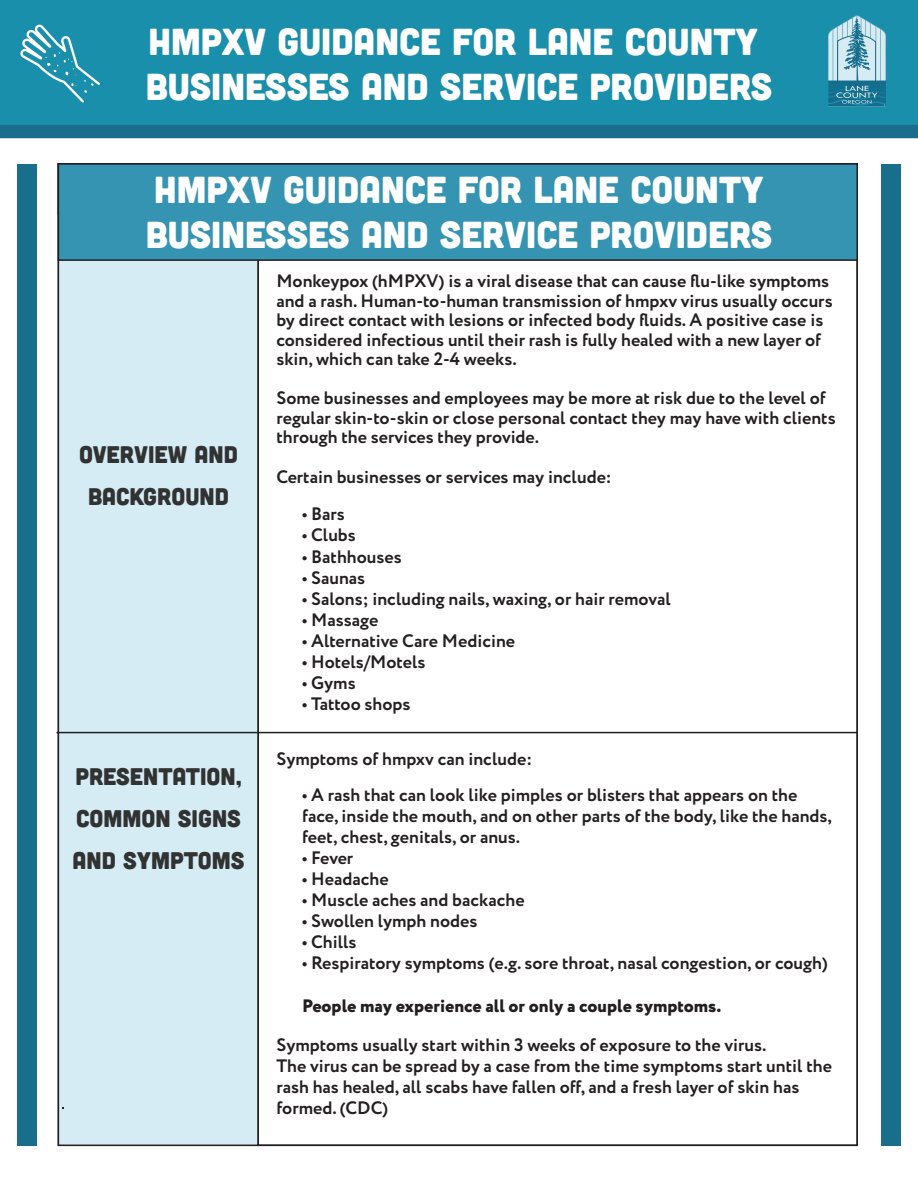
<style>
.page{position:relative;width:918px;height:1189px;background:#fff}
.page>*{position:absolute;margin:0;border:0;box-sizing:border-box;transform-origin:0 0}
.t1{font:37.5px/45px "Cubano";color:#fff}
.t2{font:24px/42px "Cubano";color:#313232;text-align:center}
.t3{font:700 18px/19.5px "Circe";color:#231f20}
.t4{font:800 18px "Circe";color:#231f20}
</style>
<div class="page">
<div style="left:0;top:0;width:918px;height:129px;background:#198fac"></div>
<div style="left:0;top:125px;width:918px;height:13px;background:#196e8c"></div>
<img style="left:829px;top:15px;width:57px;height:91px">
<svg style="left:20px;top:25px;width:80px;height:78px"></svg>
<div style="left:881px;top:164px;width:19px;height:980px;background:#196e8c"></div>
<div style="left:18px;top:164px;width:19px;height:980px;background:#196e8c"></div>
<div style="left:58px;top:163px;width:201px;height:982px;background:#d6ecf5;border:2px solid #231f20"></div>
<div style="left:58px;top:163px;width:800px;height:98px;background:#3594b1;border:2px solid #231f20"></div>
<hr style="left:56px;top:731px;width:801px;height:2px;background:#231f20">
<h1 class="t1" style="left:146px;top:18px;width:628px">HMPXV GUIDANCE FOR LANE COUNTY<br>BUSINESSES AND SERVICE PROVIDERS</h1>
<h1 class="t1" style="left:146px;top:166px;width:628px">HMPXV GUIDANCE FOR LANE COUNTY<br>BUSINESSES AND SERVICE PROVIDERS</h1>
<p class="t3" style="left:276px;top:272px;width:558px">Monkeypox (hMPXV) is a viral disease that can cause flu-like symptoms and a rash. Human-to-human transmission of hmpxv virus usually occurs by direct contact with lesions or infected body fluids. A positive case is considered infectious until their rash is fully healed with a new layer of skin, which can take 2-4 weeks.</p>
<p class="t3" style="left:276px;top:389px;width:561px">Some businesses and employees may be more at risk due to the level of regular skin-to-skin or close personal contact they may have with clients through the services they provide.</p>
<p class="t3" style="left:276px;top:467px;width:337px">Certain businesses or services may include:</p>
<h2 class="t2" style="left:79px;top:432px;width:160px">OVERVIEW AND<br>BACKGROUND</h2>
<h2 class="t2" style="left:73px;top:754px;width:173px;text-align:left">PRESENTATION,<br>COMMON SIGNS<br>AND SYMPTOMS</h2>
<p class="t3" style="left:302px;top:505px;width:44px">• Bars</p>
<p class="t3" style="left:302px;top:526px;width:55px">• Clubs</p>
<p class="t3" style="left:302px;top:547px;width:101px">• Bathhouses</p>
<p class="t3" style="left:302px;top:568px;width:65px">• Saunas</p>
<p class="t3" style="left:302px;top:589px;width:370px">• Salons; including nails, waxing, or hair removal</p>
<p class="t3" style="left:302px;top:610px;width:78px">• Massage</p>
<p class="t3" style="left:302px;top:631px;width:215px">• Alternative Care Medicine</p>
<p class="t3" style="left:302px;top:652px;width:125px">• Hotels/Motels</p>
<p class="t3" style="left:302px;top:673px;width:55px">• Gyms</p>
<p class="t3" style="left:302px;top:694px;width:110px">• Tattoo shops</p>
<p class="t3" style="left:276px;top:750px;width:257px">Symptoms of hmpxv can include:</p>
<p class="t3" style="left:302px;top:784px;width:531px;line-height:21px">• A rash that can look like pimples or blisters that appears on the face, inside the mouth, and on other parts of the body, like the hands, feet, chest, genitals, or anus.</p>
<p class="t3" style="left:302px;top:848px;width:53px">• Fever</p>
<p class="t3" style="left:302px;top:869px;width:88px">• Headache</p>
<p class="t3" style="left:302px;top:890px;width:224px">• Muscle aches and backache</p>
<p class="t3" style="left:302px;top:911px;width:177px">• Swollen lymph nodes</p>
<p class="t3" style="left:302px;top:932px;width:56px">• Chills</p>
<p class="t3" style="left:302px;top:953px;width:527px">• Respiratory symptoms (e.g. sore throat, nasal congestion, or cough)</p>
<p class="t4" style="left:302px;top:993px;width:421px">People may experience all or only a couple symptoms.</p>
<p class="t3" style="left:276px;top:1034px;width:557px;line-height:21px">Symptoms usually start within 3 weeks of exposure to the virus.<br>The virus can be spread by a case from the time symptoms start until the rash has healed, all scabs have fallen off, and a fresh layer of skin has formed. (CDC)</p>
</div>
